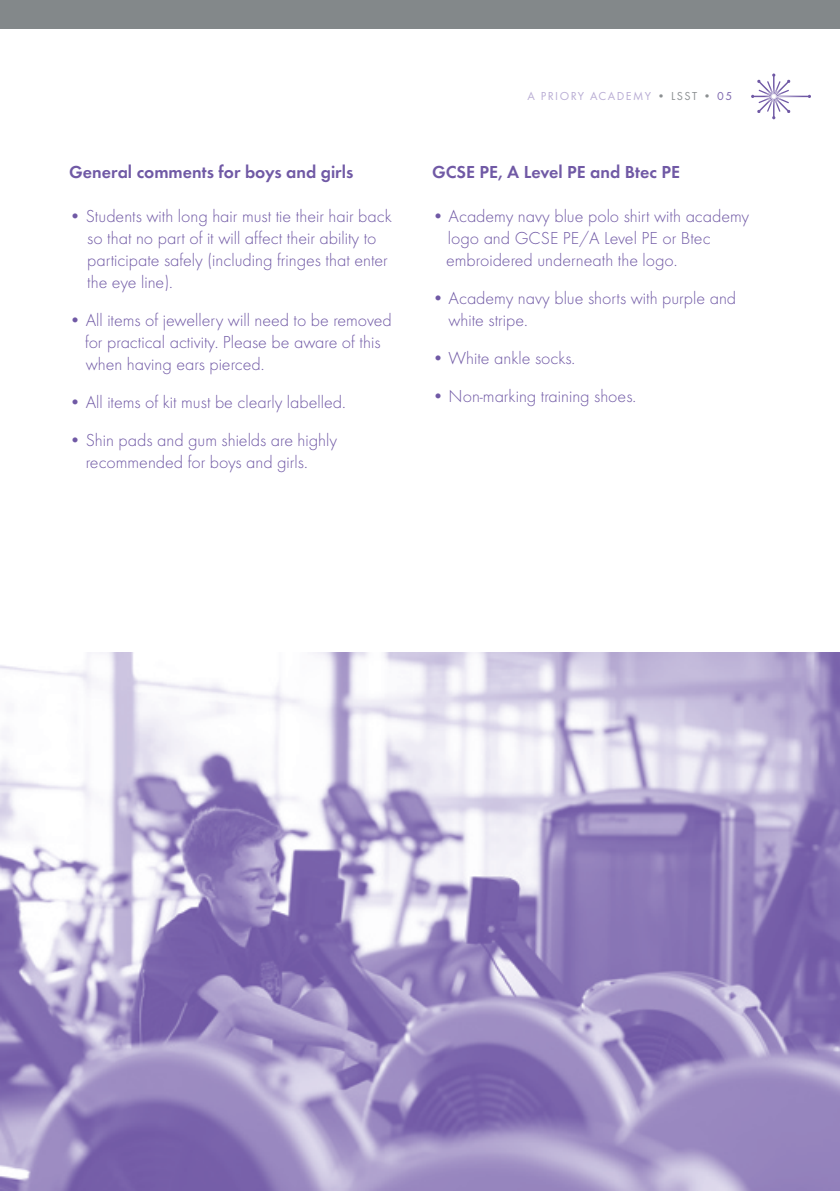
<style>
.page{position:relative;width:840px;height:1191px;background:#fff}
.page>*{position:absolute;margin:0;border:0;box-sizing:border-box;transform-origin:0 0}
.t1{font:300 18px/22px "Futura T";color:#7059a5}
.t2{font:600 18px "Futura T";color:#7059a5}
.t3{font:12px "Futura T";letter-spacing:.12em;color:#b9add4}
.s1{color:#8c9092}
.s2{color:#7b65ac}
</style>
<div class="page">
<img style="left:0;top:652px;width:839px;height:539px">
<svg style="left:751px;top:73px;width:59px;height:46px"></svg>
<div style="left:0;top:0;width:839px;height:28px;background:#83888a"></div>
<p class="t2" style="left:69px;top:162px;width:285px">General comments for boys and girls</p>
<p class="t1" style="left:87px;top:205px;width:306px;text-indent:-18px">• Students with long hair must tie their hair back so that no part of it will affect their ability to participate safely (including fringes that enter the eye line).</p>
<p class="t1" style="left:85px;top:309px;width:308px;text-indent:-16px">• All items of jewellery will need to be removed for practical activity. Please be aware of this when having ears pierced.</p>
<p class="t1" style="left:69px;top:391px;width:278px">• All items of kit must be clearly labelled.</p>
<p class="t1" style="left:86px;top:429px;width:253px;text-indent:-17px">• Shin pads and gum shields are highly recommended for boys and girls.</p>
<p class="t3" style="left:527px;top:89px;width:206px">A PRIORY ACADEMY <span class="s1">• LSST •</span> <span class="s2">05</span></p>
<p class="t2" style="left:432px;top:162px;width:249px">GCSE PE, A Level PE and Btec PE</p>
<p class="t1" style="left:446px;top:205px;width:304px;text-indent:-14px">• Academy navy blue polo shirt with academy logo and GCSE PE/A Level PE or Btec embroidered underneath the logo.</p>
<p class="t1" style="left:448px;top:287px;width:289px;text-indent:-16px">• Academy navy blue shorts with purple and white stripe.</p>
<p class="t1" style="left:432px;top:347px;width:145px">• White ankle socks.</p>
<p class="t1" style="left:432px;top:385px;width:205px">• Non-marking training shoes.</p>
</div>
